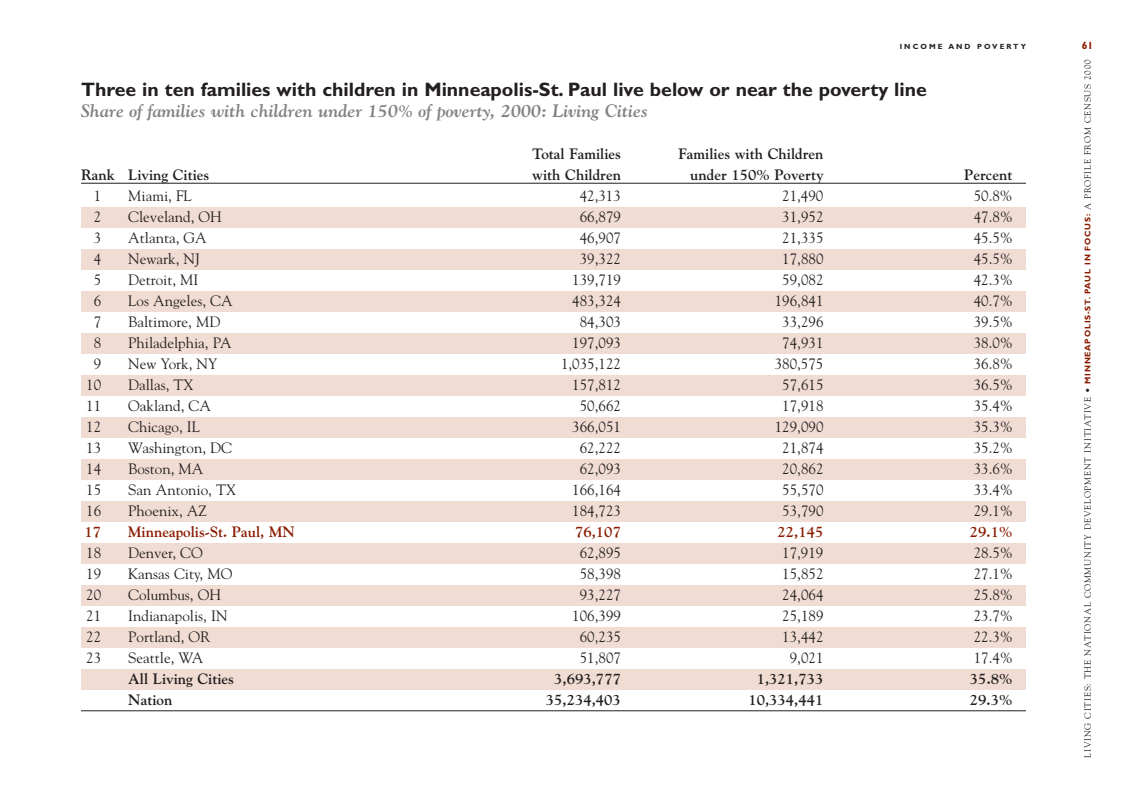
<style>
.page{position:relative;width:1134px;height:810px;background:#fff}
.page>*{position:absolute;margin:0;border:0;box-sizing:border-box;transform-origin:0 0}
.t1{font:700 19.5px "Gill Sans";color:#231f1f}
.t2{font:italic 700 18px "Goudy";color:#808284}
.t3{font:15px "Goudy";color:#231f1f}
.t4{font:700 15px "Goudy";color:#231f1f}
.t5{font:700 15px "Goudy";color:#8a1c00}
.t6{font:700 10.5px "Gill Sans";color:#8a1c00}
.t7{font:9px "Goudy";letter-spacing:.085em;color:#231f1f}
.t8{font:700 7.5px "Gill Sans";letter-spacing:.275em;color:#231f1f}
.s1{font-family:"Gill Sans";font-weight:700;font-size:8.25px;color:#8a1c00}
</style>
<div class="page">
<hr style="left:81px;top:183px;width:945px;height:1px;background:#231f1f">
<div style="left:81px;top:207px;width:945px;height:21px;background:#f0dcd2"></div>
<div style="left:81px;top:249px;width:945px;height:21px;background:#f0dcd2"></div>
<div style="left:81px;top:291px;width:945px;height:21px;background:#f0dcd2"></div>
<div style="left:81px;top:333px;width:945px;height:21px;background:#f0dcd2"></div>
<div style="left:81px;top:375px;width:945px;height:21px;background:#f0dcd2"></div>
<div style="left:81px;top:417px;width:945px;height:21px;background:#f0dcd2"></div>
<div style="left:81px;top:459px;width:945px;height:21px;background:#f0dcd2"></div>
<div style="left:81px;top:501px;width:945px;height:21px;background:#f0dcd2"></div>
<div style="left:81px;top:543px;width:945px;height:21px;background:#f0dcd2"></div>
<div style="left:81px;top:585px;width:945px;height:21px;background:#f0dcd2"></div>
<div style="left:81px;top:627px;width:945px;height:21px;background:#f0dcd2"></div>
<div style="left:81px;top:669px;width:945px;height:21px;background:#f0dcd2"></div>
<hr style="left:81px;top:711px;width:945px;height:1px;background:#231f1f">
<p class="t8" style="left:900px;top:44px;width:128px">INCOME AND POVERTY</p>
<h1 class="t1" style="left:81px;top:83px;width:847px">Three in ten families with children in Minneapolis-St. Paul live below or near the poverty line</h1>
<p class="t2" style="left:81px;top:104px;width:569px">Share of families with children under 150% of poverty, 2000: Living Cities</p>
<p class="t4" style="left:532px;top:148px;width:90px">Total Families</p>
<p class="t4" style="left:679px;top:148px;width:146px">Families with Children</p>
<p class="t4" style="left:81px;top:169px;width:130px">Rank Living Cities</p>
<p class="t4" style="left:532px;top:169px;width:90px">with Children</p>
<p class="t4" style="left:690px;top:169px;width:135px">under 150% Poverty</p>
<p class="t4" style="left:964px;top:169px;width:50px">Percent</p>
<p class="t3" style="left:94px;top:190px;width:9px">1</p>
<p class="t3" style="left:128px;top:190px;width:65px">Miami, FL</p>
<p class="t3" style="left:580px;top:190px;width:43px">42,313</p>
<p class="t3" style="left:782px;top:190px;width:43px">21,490</p>
<p class="t3" style="left:974px;top:190px;width:40px">50.8%</p>
<p class="t3" style="left:94px;top:211px;width:9px">2</p>
<p class="t3" style="left:128px;top:211px;width:95px">Cleveland, OH</p>
<p class="t3" style="left:580px;top:211px;width:43px">66,879</p>
<p class="t3" style="left:782px;top:211px;width:43px">31,952</p>
<p class="t3" style="left:974px;top:211px;width:40px">47.8%</p>
<p class="t3" style="left:94px;top:232px;width:9px">3</p>
<p class="t3" style="left:128px;top:232px;width:80px">Atlanta, GA</p>
<p class="t3" style="left:580px;top:232px;width:43px">46,907</p>
<p class="t3" style="left:782px;top:232px;width:43px">21,335</p>
<p class="t3" style="left:974px;top:232px;width:40px">45.5%</p>
<p class="t3" style="left:94px;top:253px;width:9px">4</p>
<p class="t3" style="left:128px;top:253px;width:74px">Newark, NJ</p>
<p class="t3" style="left:580px;top:253px;width:43px">39,322</p>
<p class="t3" style="left:782px;top:253px;width:43px">17,880</p>
<p class="t3" style="left:974px;top:253px;width:40px">45.5%</p>
<p class="t3" style="left:94px;top:274px;width:9px">5</p>
<p class="t3" style="left:128px;top:274px;width:72px">Detroit, MI</p>
<p class="t3" style="left:572px;top:274px;width:50px">139,719</p>
<p class="t3" style="left:782px;top:274px;width:43px">59,082</p>
<p class="t3" style="left:974px;top:274px;width:40px">42.3%</p>
<p class="t3" style="left:94px;top:295px;width:9px">6</p>
<p class="t3" style="left:128px;top:295px;width:106px">Los Angeles, CA</p>
<p class="t3" style="left:572px;top:295px;width:50px">483,324</p>
<p class="t3" style="left:775px;top:295px;width:50px">196,841</p>
<p class="t3" style="left:974px;top:295px;width:40px">40.7%</p>
<p class="t3" style="left:94px;top:316px;width:9px">7</p>
<p class="t3" style="left:128px;top:316px;width:94px">Baltimore, MD</p>
<p class="t3" style="left:580px;top:316px;width:43px">84,303</p>
<p class="t3" style="left:782px;top:316px;width:43px">33,296</p>
<p class="t3" style="left:974px;top:316px;width:40px">39.5%</p>
<p class="t3" style="left:94px;top:337px;width:9px">8</p>
<p class="t3" style="left:128px;top:337px;width:105px">Philadelphia, PA</p>
<p class="t3" style="left:572px;top:337px;width:50px">197,093</p>
<p class="t3" style="left:782px;top:337px;width:43px">74,931</p>
<p class="t3" style="left:974px;top:337px;width:40px">38.0%</p>
<p class="t3" style="left:94px;top:358px;width:9px">9</p>
<p class="t3" style="left:128px;top:358px;width:91px">New York, NY</p>
<p class="t3" style="left:561px;top:358px;width:61px">1,035,122</p>
<p class="t3" style="left:775px;top:358px;width:50px">380,575</p>
<p class="t3" style="left:974px;top:358px;width:40px">36.8%</p>
<p class="t3" style="left:86px;top:379px;width:17px">10</p>
<p class="t3" style="left:128px;top:379px;width:67px">Dallas, TX</p>
<p class="t3" style="left:572px;top:379px;width:50px">157,812</p>
<p class="t3" style="left:782px;top:379px;width:43px">57,615</p>
<p class="t3" style="left:974px;top:379px;width:40px">36.5%</p>
<p class="t3" style="left:86px;top:400px;width:17px">11</p>
<p class="t3" style="left:128px;top:400px;width:84px">Oakland, CA</p>
<p class="t3" style="left:580px;top:400px;width:43px">50,662</p>
<p class="t3" style="left:782px;top:400px;width:43px">17,918</p>
<p class="t3" style="left:974px;top:400px;width:40px">35.4%</p>
<p class="t3" style="left:86px;top:421px;width:17px">12</p>
<p class="t3" style="left:128px;top:421px;width:74px">Chicago, IL</p>
<p class="t3" style="left:572px;top:421px;width:50px">366,051</p>
<p class="t3" style="left:775px;top:421px;width:50px">129,090</p>
<p class="t3" style="left:974px;top:421px;width:40px">35.3%</p>
<p class="t3" style="left:86px;top:442px;width:17px">13</p>
<p class="t3" style="left:128px;top:442px;width:105px">Washington, DC</p>
<p class="t3" style="left:580px;top:442px;width:43px">62,222</p>
<p class="t3" style="left:782px;top:442px;width:43px">21,874</p>
<p class="t3" style="left:974px;top:442px;width:40px">35.2%</p>
<p class="t3" style="left:86px;top:463px;width:17px">14</p>
<p class="t3" style="left:128px;top:463px;width:77px">Boston, MA</p>
<p class="t3" style="left:580px;top:463px;width:43px">62,093</p>
<p class="t3" style="left:782px;top:463px;width:43px">20,862</p>
<p class="t3" style="left:974px;top:463px;width:40px">33.6%</p>
<p class="t3" style="left:86px;top:484px;width:17px">15</p>
<p class="t3" style="left:128px;top:484px;width:109px">San Antonio, TX</p>
<p class="t3" style="left:572px;top:484px;width:50px">166,164</p>
<p class="t3" style="left:782px;top:484px;width:43px">55,570</p>
<p class="t3" style="left:974px;top:484px;width:40px">33.4%</p>
<p class="t3" style="left:86px;top:505px;width:17px">16</p>
<p class="t3" style="left:128px;top:505px;width:80px">Phoenix, AZ</p>
<p class="t3" style="left:572px;top:505px;width:50px">184,723</p>
<p class="t3" style="left:782px;top:505px;width:43px">53,790</p>
<p class="t3" style="left:974px;top:505px;width:40px">29.1%</p>
<p class="t5" style="left:85px;top:526px;width:18px">17</p>
<p class="t5" style="left:128px;top:526px;width:168px">Minneapolis-St. Paul, MN</p>
<p class="t5" style="left:575px;top:526px;width:47px">76,107</p>
<p class="t5" style="left:778px;top:526px;width:47px">22,145</p>
<p class="t5" style="left:970px;top:526px;width:44px">29.1%</p>
<p class="t3" style="left:86px;top:547px;width:16px">18</p>
<p class="t3" style="left:128px;top:547px;width:76px">Denver, CO</p>
<p class="t3" style="left:580px;top:547px;width:43px">62,895</p>
<p class="t3" style="left:782px;top:547px;width:43px">17,919</p>
<p class="t3" style="left:974px;top:547px;width:40px">28.5%</p>
<p class="t3" style="left:86px;top:568px;width:17px">19</p>
<p class="t3" style="left:128px;top:568px;width:106px">Kansas City, MO</p>
<p class="t3" style="left:580px;top:568px;width:43px">58,398</p>
<p class="t3" style="left:782px;top:568px;width:43px">15,852</p>
<p class="t3" style="left:974px;top:568px;width:40px">27.1%</p>
<p class="t3" style="left:86px;top:589px;width:17px">20</p>
<p class="t3" style="left:128px;top:589px;width:94px">Columbus, OH</p>
<p class="t3" style="left:580px;top:589px;width:43px">93,227</p>
<p class="t3" style="left:782px;top:589px;width:43px">24,064</p>
<p class="t3" style="left:974px;top:589px;width:40px">25.8%</p>
<p class="t3" style="left:86px;top:610px;width:17px">21</p>
<p class="t3" style="left:128px;top:610px;width:101px">Indianapolis, IN</p>
<p class="t3" style="left:572px;top:610px;width:50px">106,399</p>
<p class="t3" style="left:782px;top:610px;width:43px">25,189</p>
<p class="t3" style="left:974px;top:610px;width:40px">23.7%</p>
<p class="t3" style="left:86px;top:631px;width:17px">22</p>
<p class="t3" style="left:128px;top:631px;width:84px">Portland, OR</p>
<p class="t3" style="left:580px;top:631px;width:43px">60,235</p>
<p class="t3" style="left:782px;top:631px;width:43px">13,442</p>
<p class="t3" style="left:974px;top:631px;width:40px">22.3%</p>
<p class="t3" style="left:86px;top:652px;width:17px">23</p>
<p class="t3" style="left:128px;top:652px;width:77px">Seattle, WA</p>
<p class="t3" style="left:580px;top:652px;width:43px">51,807</p>
<p class="t3" style="left:790px;top:652px;width:35px">9,021</p>
<p class="t3" style="left:974px;top:652px;width:40px">17.4%</p>
<p class="t4" style="left:128px;top:673px;width:107px">All Living Cities</p>
<p class="t4" style="left:554px;top:673px;width:68px">3,693,777</p>
<p class="t4" style="left:757px;top:673px;width:68px">1,321,733</p>
<p class="t4" style="left:970px;top:673px;width:44px">35.8%</p>
<p class="t4" style="left:128px;top:694px;width:46px">Nation</p>
<p class="t4" style="left:546px;top:694px;width:77px">35,234,403</p>
<p class="t4" style="left:748px;top:694px;width:77px">10,334,441</p>
<p class="t4" style="left:970px;top:694px;width:44px">29.3%</p>
<p class="t6" style="left:1082px;top:42px;width:13px">61</p>
<p class="t7" style="left:1084px;top:758px;width:700px;rotate:-90deg">LIVING CITIES: THE NATIONAL COMMUNITY DEVELOPMENT INITIATIVE • <span class="s1">MINNEAPOLIS-ST. PAUL IN FOCUS:</span> A PROFILE FROM CENSUS 2000</p>
</div>
